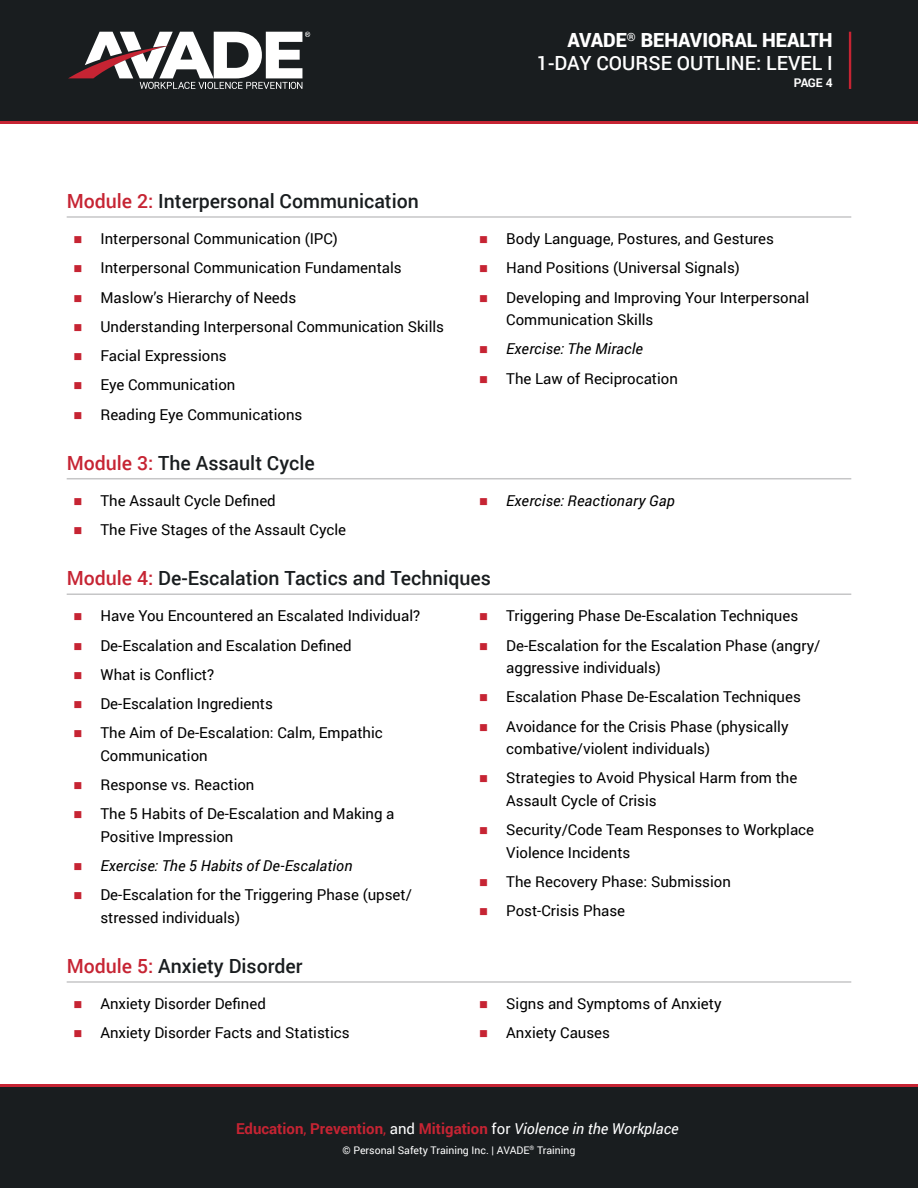
<style>
.page{position:relative;width:918px;height:1188px;background:#fff}
.page>*{position:absolute;margin:0;border:0;box-sizing:border-box;transform-origin:0 0}
.t1{font:500 19.5px "Roboto";color:#191d1f}
.t2{font:500 19.5px/22.5px "Roboto";color:#fff;text-align:right}
.t3{font:15px/22.5px "Roboto";color:#000}
.t4{font:italic 15px "Roboto";letter-spacing:.005em;color:#000}
.t5{font:700 15px "Roboto";color:#c62433}
.t6{font:700 12px "Roboto";color:#fff}
.t7{font:10.5px "Roboto";color:#fff}
.s1{font-weight:900}
.s2{color:#c62433}
.s3{font-weight:400}
.s4{font-weight:400;color:#fff}
.s5{font-weight:400;font-style:italic;color:#fff}
</style>
<div class="page">
<div style="left:0;top:10px;width:918px;height:114px;background:#c62433"></div>
<div style="left:0;top:0;width:918px;height:121px;background:#191d1f"></div>
<svg style="left:68px;top:32px;width:242px;height:57px"></svg>
<hr style="left:849px;top:32px;width:2px;height:57px;background:#c62433">
<div style="left:0;top:1084px;width:918px;height:62px;background:#c62433"></div>
<div style="left:0;top:1087px;width:918px;height:101px;background:#191d1f"></div>
<hr style="left:67px;top:216px;width:784px;height:2px;background:#c6c6c7">
<hr style="left:67px;top:478px;width:784px;height:1px;background:#c6c6c7">
<hr style="left:67px;top:593px;width:784px;height:2px;background:#c6c6c7">
<hr style="left:67px;top:981px;width:784px;height:2px;background:#c6c6c7">
<h1 class="t2" style="left:537px;top:28px;width:297px"><span class="s1">AVADE</span><sup>®</sup> <span class="s1">BEHAVIORAL HEALTH<br></span>1-DAY COURSE OUTLINE: LEVEL I</h1>
<p class="t6" style="left:794px;top:75px;width:40px">PAGE 4</p>
<h1 class="t1" style="left:67px;top:188px;width:354px"><span class="s2">Module 2:</span> Interpersonal Communication</h1>
<p class="t3" style="left:73px;top:227px;width:266px"><span class="s2">■</span> Interpersonal Communication (IPC)</p>
<p class="t3" style="left:73px;top:256px;width:330px"><span class="s2">■</span> Interpersonal Communication Fundamentals</p>
<p class="t3" style="left:73px;top:286px;width:224px"><span class="s2">■</span> Maslow’s Hierarchy of Needs</p>
<p class="t3" style="left:73px;top:315px;width:372px"><span class="s2">■</span> Understanding Interpersonal Communication Skills</p>
<p class="t3" style="left:73px;top:344px;width:155px"><span class="s2">■</span> Facial Expressions</p>
<p class="t3" style="left:73px;top:373px;width:163px"><span class="s2">■</span> Eye Communication</p>
<p class="t3" style="left:73px;top:403px;width:231px"><span class="s2">■</span> Reading Eye Communications</p>
<h1 class="t1" style="left:67px;top:449px;width:250px"><span class="s2">Module 3:</span> The Assault Cycle</h1>
<p class="t3" style="left:73px;top:489px;width:204px"><span class="s2">■</span> The Assault Cycle Defined</p>
<p class="t3" style="left:73px;top:518px;width:274px"><span class="s2">■</span> The Five Stages of the Assault Cycle</p>
<p class="t3" style="left:479px;top:227px;width:296px"><span class="s2">■</span> Body Language, Postures, and Gestures</p>
<p class="t3" style="left:479px;top:256px;width:262px"><span class="s2">■</span> Hand Positions (Universal Signals)</p>
<p class="t3" style="left:506px;top:286px;width:305px;text-indent:-27px"><span class="s2">■</span> Developing and Improving Your Interpersonal<br>Communication Skills</p>
<p class="t4" style="left:479px;top:339px;width:165px"><span class="s2">■</span> Exercise: The Miracle</p>
<p class="t3" style="left:479px;top:367px;width:200px"><span class="s2">■</span> The Law of Reciprocation</p>
<p class="t4" style="left:479px;top:490px;width:197px"><span class="s2">■</span> Exercise: Reactionary Gap</p>
<h1 class="t1" style="left:67px;top:565px;width:426px"><span class="s2">Module 4:</span> De-Escalation Tactics and Techniques</h1>
<p class="t3" style="left:73px;top:604px;width:348px"><span class="s2">■</span> Have You Encountered an Escalated Individual?</p>
<p class="t3" style="left:73px;top:634px;width:280px"><span class="s2">■</span> De-Escalation and Escalation Defined</p>
<p class="t3" style="left:73px;top:663px;width:142px"><span class="s2">■</span> What is Conflict?</p>
<p class="t3" style="left:73px;top:692px;width:201px"><span class="s2">■</span> De-Escalation Ingredients</p>
<p class="t3" style="left:100px;top:721px;width:284px;text-indent:-27px"><span class="s2">■</span> The Aim of De-Escalation: Calm, Empathic<br>Communication</p>
<p class="t3" style="left:73px;top:773px;width:183px"><span class="s2">■</span> Response vs. Reaction</p>
<p class="t3" style="left:100px;top:802px;width:296px;text-indent:-27px"><span class="s2">■</span> The 5 Habits of De-Escalation and Making a<br>Positive Impression</p>
<p class="t4" style="left:73px;top:855px;width:280px"><span class="s2">■</span> Exercise: The 5 Habits of De-Escalation</p>
<p class="t3" style="left:100px;top:883px;width:313px;text-indent:-27px"><span class="s2">■</span> De-Escalation for the Triggering Phase (upset/ stressed individuals)</p>
<p class="t3" style="left:479px;top:604px;width:320px"><span class="s2">■</span> Triggering Phase De-Escalation Techniques</p>
<p class="t3" style="left:506px;top:634px;width:316px;text-indent:-27px"><span class="s2">■</span> De-Escalation for the Escalation Phase (angry/ aggressive individuals)</p>
<p class="t3" style="left:479px;top:685px;width:323px"><span class="s2">■</span> Escalation Phase De-Escalation Techniques</p>
<p class="t3" style="left:506px;top:715px;width:284px;text-indent:-27px"><span class="s2">■</span> Avoidance for the Crisis Phase (physically combative/violent individuals)</p>
<p class="t3" style="left:506px;top:766px;width:293px;text-indent:-27px"><span class="s2">■</span> Strategies to Avoid Physical Harm from the<br>Assault Cycle of Crisis</p>
<p class="t3" style="left:506px;top:818px;width:309px;text-indent:-27px"><span class="s2">■</span> Security/Code Team Responses to Workplace<br>Violence Incidents</p>
<p class="t3" style="left:479px;top:870px;width:253px"><span class="s2">■</span> The Recovery Phase: Submission</p>
<p class="t3" style="left:479px;top:899px;width:147px"><span class="s2">■</span> Post-Crisis Phase</p>
<h1 class="t1" style="left:67px;top:953px;width:237px"><span class="s2">Module 5:</span> Anxiety Disorder</h1>
<p class="t3" style="left:73px;top:992px;width:194px"><span class="s2">■</span> Anxiety Disorder Defined</p>
<p class="t3" style="left:73px;top:1021px;width:278px"><span class="s2">■</span> Anxiety Disorder Facts and Statistics</p>
<p class="t3" style="left:479px;top:992px;width:244px"><span class="s2">■</span> Signs and Symptoms of Anxiety</p>
<p class="t3" style="left:479px;top:1021px;width:132px"><span class="s2">■</span> Anxiety Causes</p>
<p class="t5" style="left:236px;top:1118px;width:444px">Education<span class="s3">,</span> Prevention<span class="s3">,</span> <span class="s4">and</span> Mitigation <span class="s4">for</span> <span class="s5">Violence in the Workplace</span></p>
<p class="t7" style="left:343px;top:1143px;width:234px">© Personal Safety Training Inc. | AVADE<sup>®</sup> Training</p>
</div>
